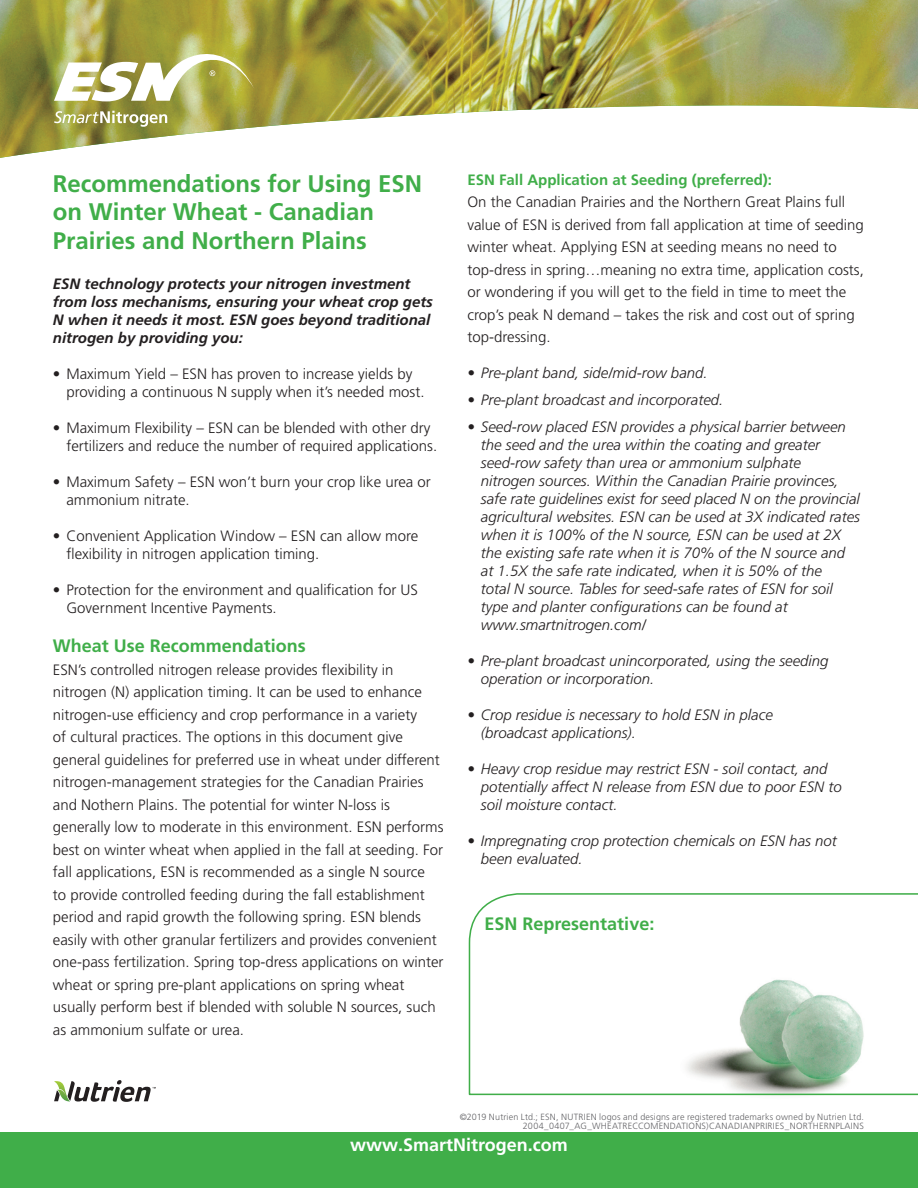
<style>
.page{position:relative;width:918px;height:1188px;background:#fff}
.page>*{position:absolute;margin:0;border:0;box-sizing:border-box;transform-origin:0 0}
.t1{font:700 24px/28.8px "Frutiger LT Pro";color:#40ae49}
.t2{font:700 18px "Frutiger LT Pro";color:#40ae49}
.t3{font:700 18px "Frutiger LT Pro";color:#fff}
.t4{font:300 15px/22.5px "Frutiger LT Pro";color:#231f20}
.t5{font:italic 300 15px/18px "Frutiger LT Pro";color:#231f20}
.t6{font:italic 700 15px/18px "Frutiger LT Pro";color:#231f20}
.t7{font:700 15px "Frutiger LT Pro";color:#40ae49}
.t8{font:300 9px "Frutiger LT Pro";letter-spacing:.02em;color:#636366}
</style>
<div class="page">
<img style="left:0;top:0;width:918px;height:158px">
<svg style="left:54px;top:111px;width:113px;height:16px"></svg>
<svg style="left:54px;top:54px;width:200px;height:47px"></svg>
<div style="left:0;top:1133px;width:918px;height:55px;background:#40ae49"></div>
<svg style="left:54px;top:1080px;width:102px;height:22px"></svg>
<svg style="left:468px;top:893px;width:450px;height:203px"></svg>
<p class="t1" style="left:53px;top:169px;width:371px">Recommendations for Using ESN on Winter Wheat - Canadian<br>Prairies and Northern Plains</p>
<p class="t6" style="left:53px;top:275px;width:382px">ESN technology protects your nitrogen investment from loss mechanisms, ensuring your wheat crop gets N when it needs it most. ESN goes beyond traditional nitrogen by providing you:</p>
<p class="t4" style="left:66px;top:365px;width:360px;line-height:18px;text-indent:-14px">• Maximum Yield – ESN has proven to increase yields by providing a continuous N supply when it’s needed most.</p>
<p class="t4" style="left:66px;top:419px;width:372px;line-height:18px;text-indent:-14px">• Maximum Flexibility – ESN can be blended with other dry fertilizers and reduce the number of required applications.</p>
<p class="t4" style="left:66px;top:473px;width:366px;line-height:18px;text-indent:-14px">• Maximum Safety – ESN won’t burn your crop like urea or ammonium nitrate.</p>
<p class="t4" style="left:66px;top:527px;width:353px;line-height:18px;text-indent:-14px">• Convenient Application Window – ESN can allow more flexibility in nitrogen application timing.</p>
<p class="t4" style="left:66px;top:581px;width:353px;line-height:18px;text-indent:-14px">• Protection for the environment and qualification for US<br>Government Incentive Payments.</p>
<p class="t2" style="left:53px;top:636px;width:255px">Wheat Use Recommendations</p>
<p class="t4" style="left:53px;top:659px;width:392px">ESN’s controlled nitrogen release provides flexibility in nitrogen (N) application timing. It can be used to enhance nitrogen-use efficiency and crop performance in a variety<br>of cultural practices. The options in this document give general guidelines for preferred use in wheat under different nitrogen-management strategies for the Canadian Prairies and Nothern Plains. The potential for winter N-loss is generally low to moderate in this environment. ESN performs best on winter wheat when applied in the fall at seeding. For fall applications, ESN is recommended as a single N source<br>to provide controlled feeding during the fall establishment period and rapid growth the following spring. ESN blends easily with other granular fertilizers and provides convenient one-pass fertilization. Spring top-dress applications on winter wheat or spring pre-plant applications on spring wheat usually perform best if blended with soluble N sources, such as ammonium sulfate or urea.</p>
<p class="t7" style="left:467px;top:171px;width:306px">ESN Fall Application at Seeding (preferred):</p>
<p class="t4" style="left:467px;top:191px;width:398px">On the Canadian Prairies and the Northern Great Plains full value of ESN is derived from fall application at time of seeding winter wheat. Applying ESN at seeding means no need to top-dress in spring…meaning no extra time, application costs, or wondering if you will get to the field in time to meet the crop’s peak N demand – takes the risk and cost out of spring top-dressing.</p>
<p class="t5" style="left:467px;top:364px;width:242px">• Pre-plant band, side/mid-row band.</p>
<p class="t5" style="left:467px;top:391px;width:258px">• Pre-plant broadcast and incorporated.</p>
<p class="t5" style="left:481px;top:418px;width:381px;text-indent:-14px">• Seed-row placed ESN provides a physical barrier between the seed and the urea within the coating and greater seed-row safety than urea or ammonium sulphate<br>nitrogen sources. Within the Canadian Prairie provinces, safe rate guidelines exist for seed placed N on the provincial agricultural websites. ESN can be used at 3X indicated rates when it is 100% of the N source, ESN can be used at 2X the existing safe rate when it is 70% of the N source and at 1.5X the safe rate indicated, when it is 50% of the<br>total N source. Tables for seed-safe rates of ESN for soil type and planter configurations can be found at www.smartnitrogen.com/</p>
<p class="t5" style="left:481px;top:652px;width:349px;text-indent:-14px">• Pre-plant broadcast unincorporated, using the seeding operation or incorporation.</p>
<p class="t5" style="left:481px;top:706px;width:293px;text-indent:-14px">• Crop residue is necessary to hold ESN in place (broadcast applications).</p>
<p class="t5" style="left:481px;top:760px;width:362px;text-indent:-14px">• Heavy crop residue may restrict ESN - soil contact, and potentially affect N release from ESN due to poor ESN to soil moisture contact.</p>
<p class="t5" style="left:481px;top:832px;width:357px;text-indent:-14px">• Impregnating crop protection chemicals on ESN has not been evaluated.</p>
<p class="t2" style="left:485px;top:913px;width:171px">ESN Representative:</p>
<p class="t8" style="left:460px;top:1112px;width:406px">©2019 Nutrien Ltd.; ESN, NUTRIEN logos and designs are registered trademarks owned by Nutrien Ltd.</p>
<p class="t8" style="left:523px;top:1121px;width:343px">2004_0407_AG_WHEATRECCOMENDATIONS)CANADIANPRIRIES_NORTHERNPLAINS</p>
<p class="t3" style="left:350px;top:1134px;width:219px">www.SmartNitrogen.com</p>
</div>
